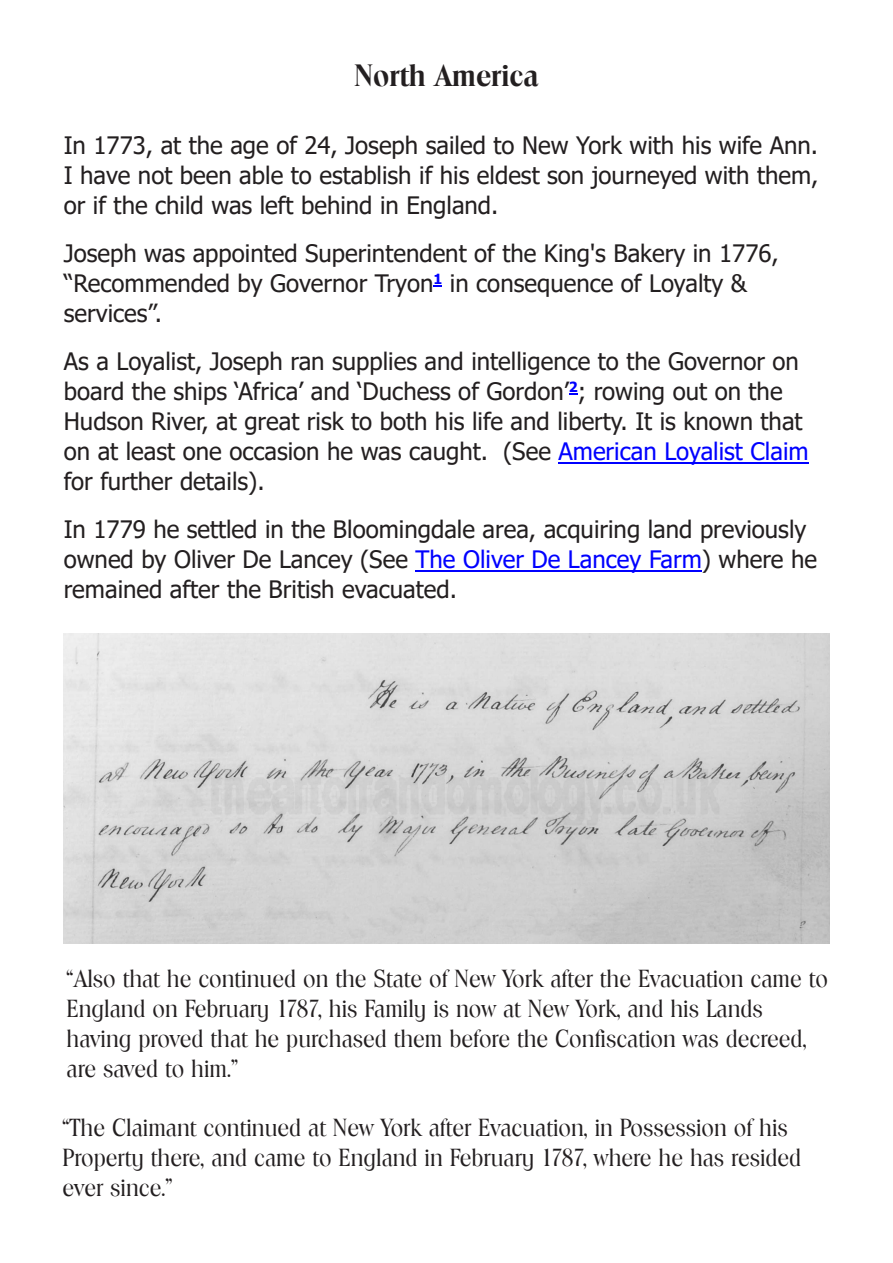
<style>
.page{position:relative;width:893px;height:1263px;background:#fff}
.page>*{position:absolute;margin:0;border:0;box-sizing:border-box;transform-origin:0 0}
.t1{font:700 30px "Toledo";color:#231f20}
.t2{font:24px/30px "Tahoma";color:#231f20}
.t3{font:24px/30px "Toledo";color:#231f20}
.s1{color:#00f}
</style>
<div class="page">
<svg style="left:433px;top:285px;width:9px;height:2px"></svg>
<svg style="left:569px;top:393px;width:9px;height:2px"></svg>
<hr style="left:558px;top:462px;width:251px;height:2px;background:#00f">
<hr style="left:415px;top:570px;width:287px;height:2px;background:#00f">
<img style="left:64px;top:634px;width:765px;height:309px">
<p class="t1" style="left:355px;top:64px;width:185px">North America</p>
<p class="t2" style="left:64px;top:133px;width:756px;text-align:justify">In 1773, at the age of 24, Joseph sailed to New York with his wife Ann.<br>I have not been able to establish if his eldest son journeyed with them, or if the child was left behind in England.</p>
<p class="t2" style="left:64px;top:241px;width:717px">Joseph was appointed Superintendent of the King's Bakery in 1776, “Recommended by Governor Tryon<sup>1</sup> in consequence of Loyalty &amp; services”.</p>
<p class="t2" style="left:64px;top:349px;width:746px">As a Loyalist, Joseph ran supplies and intelligence to the Governor on board the ships ‘Africa’ and ‘Duchess of Gordon’<sup>2</sup>; rowing out on the Hudson River, at great risk to both his life and liberty. It is known that on at least one occasion he was caught. (See <span class="s1">American Loyalist Claim </span>for further details).</p>
<p class="t2" style="left:64px;top:517px;width:755px">In 1779 he settled in the Bloomingdale area, acquiring land previously owned by Oliver De Lancey (See <span class="s1">The Oliver De Lancey Farm</span>) where he remained after the British evacuated.</p>
<p class="t3" style="left:67px;top:966px;width:763px">“Also that he continued on the State of New York after the Evacuation came to England on February 1787, his Family is now at New York, and his Lands having proved that he purchased them before the Confiscation was decreed, are saved to him.”</p>
<p class="t3" style="left:63px;top:1114px;width:740px">“The Claimant continued at New York after Evacuation, in Possession of his<br>Property there, and came to England in February 1787, where he has resided ever since.”</p>
</div>
